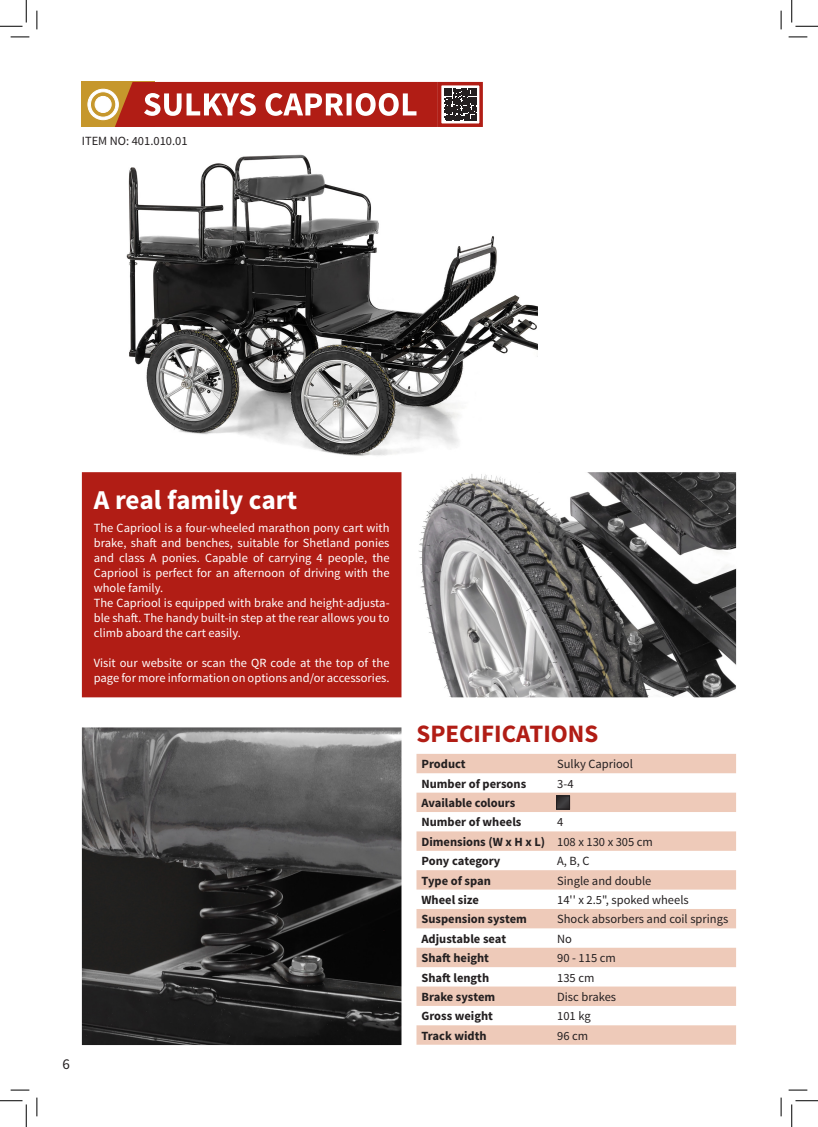
<style>
.page{position:relative;width:818px;height:1127px;background:#fff}
.page>*{position:absolute;margin:0;border:0;box-sizing:border-box;transform-origin:0 0}
.t1{font:700 27.25px "Source Sans Pro";color:#fff}
.t2{font:700 25px "Source Sans Pro";color:#b11d15}
.t3{font:15px "Source Sans Pro";color:#231f20}
.t4{font:12.5px/15px "Source Sans Pro";color:#fff;text-align:justify}
.t5{font:700 12.5px "Source Sans Pro";color:#231f20}
.t6{font:12.5px "Source Sans Pro";color:#231f20}
</style>
<div class="page">
<img style="left:126px;top:154px;width:411px;height:302px">
<div style="left:82px;top:472px;width:319px;height:225px;background:#b11d15"></div>
<img style="left:82px;top:727px;width:319px;height:317px">
<img style="left:418px;top:472px;width:318px;height:225px">
<div style="left:82px;top:82px;width:73px;height:45px;background:#c6972c"></div>
<svg style="left:88px;top:82px;width:350px;height:45px"></svg>
<svg style="left:444px;top:88px;width:33px;height:33px"></svg>
<div style="left:438px;top:82px;width:45px;height:45px;border:3px solid #b11d15"></div>
<svg style="left:416px;top:754px;width:320px;height:290px;fill:#eecab9"></svg>
<svg style="left:558px;top:797px;width:10px;height:10px"></svg>
<div style="left:556px;top:795px;width:14px;height:14px;border:1px solid #231f20"></div>
<svg style="left:11px;top:36px;width:18px;height:2px"></svg>
<svg style="left:788px;top:36px;width:19px;height:2px"></svg>
<svg style="left:11px;top:1089px;width:18px;height:1px"></svg>
<svg style="left:788px;top:1089px;width:19px;height:1px"></svg>
<svg style="left:36px;top:11px;width:2px;height:18px"></svg>
<svg style="left:36px;top:1097px;width:2px;height:18px"></svg>
<svg style="left:780px;top:11px;width:2px;height:18px"></svg>
<svg style="left:780px;top:1097px;width:2px;height:18px"></svg>
<svg style="left:0;top:0;width:27px;height:27px"></svg>
<svg style="left:0;top:1100px;width:27px;height:26px"></svg>
<svg style="left:791px;top:0;width:27px;height:27px"></svg>
<svg style="left:791px;top:1100px;width:27px;height:26px"></svg>
<p class="t6" style="left:82px;top:133px;width:107px">ITEM NO: 401.010.01</p>
<p class="t1" style="left:94px;top:482px;width:205px">A real family cart</p>
<p class="t4" style="left:94px;top:520px;width:297px">The Capriool is a four-wheeled marathon pony cart with brake, shaft and benches, suitable for Shetland ponies and class A ponies. Capable of carrying 4 people, the Capriool is perfect for an afternoon of driving with the whole family.</p>
<p class="t4" style="left:94px;top:595px;width:297px">The Capriool is equipped with brake and height-adjusta&shy;ble shaft. The handy built-in step at the rear allows you to climb aboard the cart easily.</p>
<p class="t4" style="left:94px;top:655px;width:297px">Visit our website or scan the QR code at the top of the page for more information on options and/or accessories.</p>
<p class="t3" style="left:62px;top:1054px;width:9px">6</p>
<p class="t2" style="left:416px;top:718px;width:183px">SPECIFICATIONS</p>
<p class="t5" style="left:421px;top:755px;width:46px">Product</p>
<p class="t6" style="left:557px;top:756px;width:77px">Sulky Capriool</p>
<p class="t5" style="left:421px;top:775px;width:106px">Number of persons</p>
<p class="t6" style="left:557px;top:775px;width:18px">3-4</p>
<p class="t5" style="left:421px;top:794px;width:95px">Available colours</p>
<p class="t5" style="left:421px;top:814px;width:101px">Number of wheels</p>
<p class="t6" style="left:557px;top:814px;width:8px">4</p>
<p class="t5" style="left:421px;top:833px;width:125px">Dimensions (W x H x L)</p>
<p class="t6" style="left:557px;top:833px;width:97px">108 x 130 x 305 cm</p>
<p class="t5" style="left:421px;top:852px;width:80px">Pony category</p>
<p class="t6" style="left:557px;top:853px;width:34px">A, B, C</p>
<p class="t5" style="left:421px;top:872px;width:71px">Type of span</p>
<p class="t6" style="left:557px;top:872px;width:96px">Single and double</p>
<p class="t5" style="left:421px;top:891px;width:59px">Wheel size</p>
<p class="t6" style="left:557px;top:891px;width:133px">14'' x 2.5", spoked wheels</p>
<p class="t5" style="left:421px;top:910px;width:107px">Suspension system</p>
<p class="t6" style="left:557px;top:911px;width:173px">Shock absorbers and coil springs</p>
<p class="t5" style="left:421px;top:930px;width:86px">Adjustable seat</p>
<p class="t6" style="left:557px;top:930px;width:16px">No</p>
<p class="t5" style="left:421px;top:949px;width:69px">Shaft height</p>
<p class="t6" style="left:557px;top:950px;width:60px">90 - 115 cm</p>
<p class="t5" style="left:421px;top:969px;width:69px">Shaft length</p>
<p class="t6" style="left:557px;top:969px;width:39px">135 cm</p>
<p class="t5" style="left:421px;top:988px;width:75px">Brake system</p>
<p class="t6" style="left:557px;top:988px;width:60px">Disc brakes</p>
<p class="t5" style="left:421px;top:1007px;width:73px">Gross weight</p>
<p class="t6" style="left:557px;top:1008px;width:35px">101 kg</p>
<p class="t5" style="left:421px;top:1027px;width:67px">Track width</p>
<p class="t6" style="left:557px;top:1027px;width:33px">96 cm</p>
</div>
